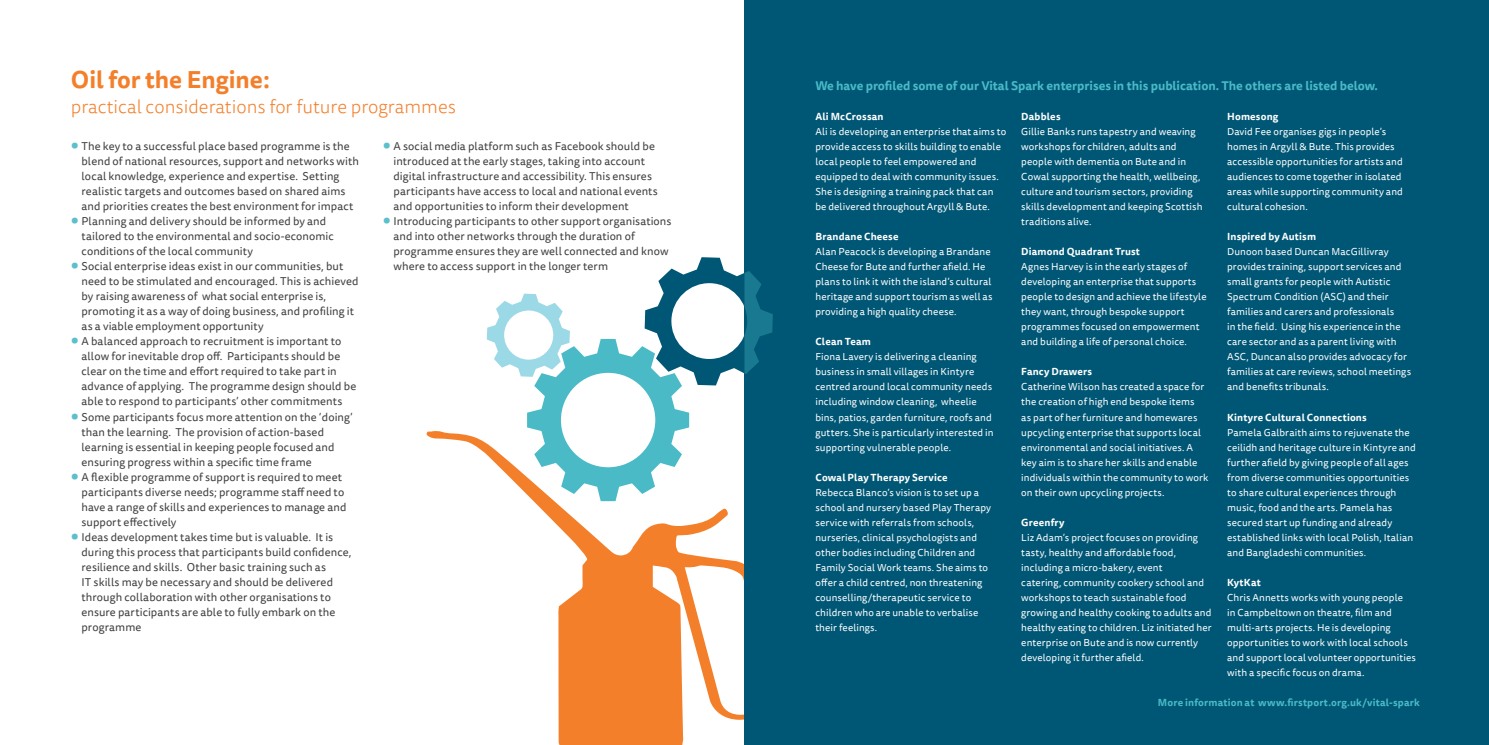
<style>
.page{position:relative;width:1489px;height:745px;background:#fff}
.page>*{position:absolute;margin:0;border:0;box-sizing:border-box;transform-origin:0 0}
.Heading{font:700 23.75px "Tisa Sans Pro";color:#f47f2a}
.Heading-2{font:300 18.75px "Tisa Sans Pro";color:#f47f2a}
.Subheading{font:700 12.25px "Tisa Sans Pro";color:#4abac7}
.t1{font:11.25px/15px "Tisa Sans Pro";letter-spacing:.01em;color:#3e3e3f}
.body{font:10px/15px "Tisa Sans Pro";letter-spacing:.015em;color:#fff}
.body-2{font:700 10px "Tisa Sans Pro";letter-spacing:.02em;color:#fff}
.body-3{font:700 10px "Tisa Sans Pro";letter-spacing:.02em;color:#4abac7}
.s1{font-weight:700;font-size:17.5px;color:#5cbfcc}
</style>
<div class="page">
<svg style="left:426px;top:431px;width:318px;height:313px"></svg>
<div style="left:744px;top:0;width:744px;height:744px;background:#005775"></div>
<svg style="left:487px;top:257px;width:285px;height:244px"></svg>
<p class="Heading" style="left:71px;top:62px;width:202px">Oil for the Engine:</p>
<p class="Heading-2" style="left:71px;top:94px;width:386px">practical considerations for future programmes</p>
<p class="t1" style="left:81px;top:139px;width:279px;text-indent:-11px"><span class="s1">•</span> The key to a successful place based programme is the blend of national resources, support and networks with local knowledge, experience and expertise. Setting realistic targets and outcomes based on shared aims and priorities creates the best environment for impact</p>
<p class="t1" style="left:81px;top:214px;width:254px;text-indent:-11px"><span class="s1">•</span> Planning and delivery should be informed by and tailored to the environmental and socio-economic conditions of the local community</p>
<p class="t1" style="left:81px;top:259px;width:278px;text-indent:-11px"><span class="s1">•</span> Social enterprise ideas exist in our communities, but need to be stimulated and encouraged. This is achieved by raising awareness of what social enterprise is, promoting it as a way of doing business, and profiling it as a viable employment opportunity</p>
<p class="t1" style="left:81px;top:334px;width:276px;text-indent:-11px"><span class="s1">•</span> A balanced approach to recruitment is important to allow for inevitable drop off. Participants should be clear on the time and effort required to take part in advance of applying. The programme design should be able to respond to participants’ other commitments</p>
<p class="t1" style="left:81px;top:409px;width:272px;text-indent:-11px"><span class="s1">•</span> Some participants focus more attention on the ‘doing’ than the learning. The provision of action-based learning is essential in keeping people focused and ensuring progress within a specific time frame</p>
<p class="t1" style="left:81px;top:469px;width:266px;text-indent:-11px"><span class="s1">•</span> A flexible programme of support is required to meet participants diverse needs; programme staff need to have a range of skills and experiences to manage and support effectively</p>
<p class="t1" style="left:81px;top:529px;width:271px;text-indent:-11px"><span class="s1">•</span> Ideas development takes time but is valuable. It is during this process that participants build confidence, resilience and skills. Other basic training such as<br>IT skills may be necessary and should be delivered through collaboration with other organisations to ensure participants are able to fully embark on the programme</p>
<p class="t1" style="left:393px;top:139px;width:266px;text-indent:-11px"><span class="s1">•</span> A social media platform such as Facebook should be introduced at the early stages, taking into account digital infrastructure and accessibility. This ensures participants have access to local and national events and opportunities to inform their development</p>
<p class="t1" style="left:393px;top:214px;width:279px;text-indent:-11px"><span class="s1">•</span> Introducing participants to other support organisations and into other networks through the duration of programme ensures they are well connected and know where to access support in the longer term</p>
<p class="Subheading" style="left:815px;top:77px;width:564px">We have profiled some of our Vital Spark enterprises in this publication. The others are listed below.</p>
<p class="body-2" style="left:815px;top:109px;width:70px">Ali McCrossan</p>
<p class="body" style="left:815px;top:124px;width:192px">Ali is developing an enterprise that aims to provide access to skills building to enable local people to feel empowered and equipped to deal with community issues.<br>She is designing a training pack that can be delivered throughout Argyll &amp; Bute.</p>
<p class="body-2" style="left:815px;top:229px;width:85px">Brandane Cheese</p>
<p class="body" style="left:815px;top:244px;width:179px">Alan Peacock is developing a Brandane Cheese for Bute and further afield. He plans to link it with the island’s cultural heritage and support tourism as well as providing a high quality cheese.</p>
<p class="body-2" style="left:815px;top:334px;width:57px">Clean Team</p>
<p class="body" style="left:815px;top:349px;width:180px">Fiona Lavery is delivering a cleaning business in small villages in Kintyre centred around local community needs including window cleaning, wheelie bins, patios, garden furniture, roofs and gutters. She is particularly interested in supporting vulnerable people.</p>
<p class="body-2" style="left:815px;top:469px;width:134px">Cowal Play Therapy Service</p>
<p class="body" style="left:815px;top:484px;width:177px">Rebecca Blanco’s vision is to set up a school and nursery based Play Therapy service with referrals from schools, nurseries, clinical psychologists and other bodies including Children and Family Social Work teams. She aims to offer a child centred, non threatening counselling/therapeutic service to children who are unable to verbalise their feelings.</p>
<p class="body-2" style="left:1021px;top:109px;width:41px">Dabbles</p>
<p class="body" style="left:1021px;top:124px;width:183px">Gillie Banks runs tapestry and weaving workshops for children, adults and people with dementia on Bute and in Cowal supporting the health, wellbeing, culture and tourism sectors, providing skills development and keeping Scottish traditions alive.</p>
<p class="body-2" style="left:1021px;top:244px;width:120px">Diamond Quadrant Trust</p>
<p class="body" style="left:1021px;top:259px;width:187px">Agnes Harvey is in the early stages of developing an enterprise that supports people to design and achieve the lifestyle they want, through bespoke support programmes focused on empowerment and building a life of personal choice.</p>
<p class="body-2" style="left:1021px;top:364px;width:72px">Fancy Drawers</p>
<p class="body" style="left:1021px;top:379px;width:188px">Catherine Wilson has created a space for the creation of high end bespoke items<br>as part of her furniture and homewares upcycling enterprise that supports local environmental and social initiatives. A key aim is to share her skills and enable individuals within the community to work on their own upcycling projects.</p>
<p class="body-2" style="left:1021px;top:514px;width:45px">Greenfry</p>
<p class="body" style="left:1021px;top:529px;width:192px">Liz Adam’s project focuses on providing tasty, healthy and affordable food, including a micro-bakery, event<br>catering, community cookery school and workshops to teach sustainable food growing and healthy cooking to adults and healthy eating to children. Liz initiated her enterprise on Bute and is now currently developing it further afield.</p>
<p class="body-2" style="left:1227px;top:109px;width:53px">Homesong</p>
<p class="body" style="left:1227px;top:124px;width:177px">David Fee organises gigs in people’s homes in Argyll &amp; Bute. This provides accessible opportunities for artists and audiences to come together in isolated areas while supporting community and cultural cohesion.</p>
<p class="body-2" style="left:1227px;top:229px;width:90px">Inspired by Autism</p>
<p class="body" style="left:1227px;top:244px;width:185px">Dunoon based Duncan MacGillivray provides training, support services and small grants for people with Autistic Spectrum Condition (ASC) and their families and carers and professionals<br>in the field. Using his experience in the care sector and as a parent living with ASC, Duncan also provides advocacy for families at care reviews, school meetings and benefits tribunals.</p>
<p class="body-2" style="left:1227px;top:409px;width:141px">Kintyre Cultural Connections</p>
<p class="body" style="left:1227px;top:424px;width:190px">Pamela Galbraith aims to rejuvenate the ceilidh and heritage culture in Kintyre and further afield by giving people of all ages from diverse communities opportunities to share cultural experiences through music, food and the arts. Pamela has secured start up funding and already established links with local Polish, Italian and Bangladeshi communities.</p>
<p class="body-2" style="left:1227px;top:574px;width:35px">KytKat</p>
<p class="body" style="left:1227px;top:589px;width:190px">Chris Annetts works with young people<br>in Campbeltown on theatre, film and multi-arts projects. He is developing opportunities to work with local schools and support local volunteer opportunities with a specific focus on drama.</p>
<p class="body-3" style="left:1157px;top:694px;width:263px">More information at www.firstport.org.uk/vital-spark</p>
</div>
